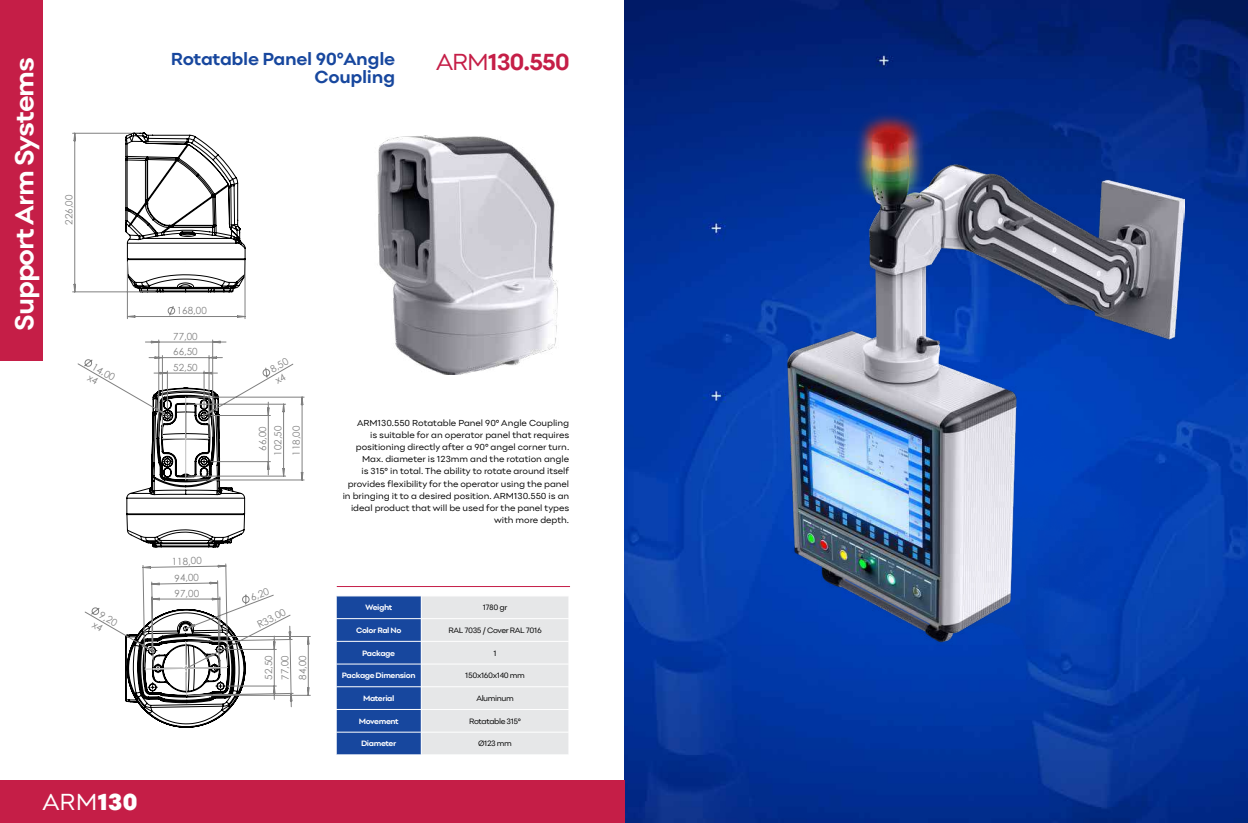
<style>
.page{position:relative;width:1248px;height:823px;background:#fff}
.page>*{position:absolute;margin:0;border:0;box-sizing:border-box;transform-origin:0 0}
.t1{font:700 27px "Point";letter-spacing:-.04em;color:#fff}
.t2{font:700 24px "Point";letter-spacing:-.05em;color:#c51e47}
.t3{font:24px "Point";color:#fff}
.t4{font:700 18px "Point";letter-spacing:-.02em;color:#17479e}
.t5{font:9.8px/11.8px "Century Gothic";color:#808080}
.t6{font:9px/12px "Point";letter-spacing:-.005em;color:#000;text-align:right}
.t7{font:8px "Point";letter-spacing:-.05em;color:#000}
.t8{font:700 8px "Point";letter-spacing:-.05em;color:#fff}
.s1{font-weight:900}
.s2{font-weight:400}
</style>
<div class="page">
<img style="left:624px;top:0;width:623px;height:822px">
<img style="left:377px;top:135px;width:181px;height:239px">
<div style="left:0;top:0;width:43px;height:360px;background:#c51e47"></div>
<div style="left:0;top:780px;width:624px;height:42px;background:#c51e47"></div>
<hr style="left:337px;top:585px;width:233px;height:1px;background:#c51e47">
<svg style="left:336px;top:596px;width:233px;height:158px;background:#9fb0cf"></svg>
<svg style="left:72px;top:132px;width:173px;height:187px"></svg>
<svg style="left:85px;top:563px;width:226px;height:164px"></svg>
<svg style="left:78px;top:339px;width:226px;height:208px"></svg>
<img style="left:780px;top:110px;width:404px;height:538px">
<h1 class="t1" style="left:8px;top:330px;width:275px;rotate:-90deg">Support Arm Systems</h1>
<p class="t5" style="left:63px;top:224px;width:31px;rotate:-90deg">226,00</p>
<p class="t5" style="left:96px;top:360px;width:26px;rotate:30deg">14,00 x4</p>
<p class="t5" style="left:102px;top:607px;width:22px;rotate:30deg">9,20 x4</p>
<h2 class="t3" style="left:43px;top:787px;width:97px">ARM<span class="s1">130</span></h2>
<h3 class="t4" style="left:171px;top:48px;width:226px">Rotatable Panel 90°Angle</h3>
<h2 class="t2" style="left:436px;top:47px;width:135px"><span class="s2">ARM</span>130.550</h2>
<h3 class="t4" style="left:314px;top:66px;width:82px">Coupling</h3>
<p class="t5" style="left:177px;top:304px;width:31px">168,00</p>
<p class="t5" style="left:173px;top:330px;width:26px">77,00</p>
<p class="t5" style="left:173px;top:345px;width:26px">66,50</p>
<p class="t5" style="left:173px;top:361px;width:26px">52,50</p>
<p class="t5" style="left:172px;top:555px;width:31px;rotate:-1deg">118,00</p>
<p class="t5" style="left:174px;top:571px;width:26px;rotate:-1deg">94,00</p>
<p class="t5" style="left:175px;top:587px;width:26px">97,00</p>
<p class="t5" style="left:267px;top:365px;width:22px;rotate:-30deg">8,50 x4</p>
<p class="t5" style="left:255px;top:455px;width:31px;line-height:15.3px;text-align:center;rotate:-90deg">66,00<br>102,50</p>
<p class="t5" style="left:290px;top:455px;width:31px;rotate:-90deg">118,00</p>
<p class="t5" style="left:249px;top:591px;width:21px;rotate:-21deg">6,20</p>
<p class="t5" style="left:255px;top:619px;width:32px;rotate:-27deg">R33,00</p>
<p class="t5" style="left:262px;top:679px;width:26px;rotate:-90deg">52,50</p>
<p class="t5" style="left:296px;top:679px;width:26px;rotate:-90deg">84,00</p>
<p class="t5" style="left:279px;top:679px;width:26px;rotate:-91deg">770, 0</p>
<p class="t6" style="left:343px;top:417px;width:228px">ARM130.550 Rotatable Panel 90° Angle Coupling<br>is suitable for an operator panel that requires positioning directly after a 90° angel corner turn.<br>Max. diameter is 123mm and the rotation angle<br>is 315° in total. The ability to rotate around itself provides flexibility for the operator using the panel in bringing it to a desired position. ARM130.550 is an ideal product that will be used for the panel types with more depth.</p>
<p class="t8" style="left:365px;top:602px;width:29px">Weight</p>
<p class="t7" style="left:482px;top:602px;width:26px">1780 gr</p>
<p class="t8" style="left:356px;top:625px;width:47px">Color Ral No</p>
<p class="t7" style="left:448px;top:625px;width:95px">RAL 7035 / Cover RAL 7016</p>
<p class="t8" style="left:362px;top:647px;width:34px">Package</p>
<p class="t7" style="left:493px;top:647px;width:5px">1</p>
<p class="t8" style="left:342px;top:670px;width:75px">Package Dimension</p>
<p class="t7" style="left:465px;top:670px;width:61px">150x160x140 mm</p>
<p class="t8" style="left:363px;top:693px;width:33px">Material</p>
<p class="t7" style="left:476px;top:693px;width:39px">Aluminum</p>
<p class="t8" style="left:359px;top:715px;width:42px">Movement</p>
<p class="t7" style="left:469px;top:715px;width:53px">Rotatable 315°</p>
<p class="t8" style="left:361px;top:738px;width:37px">Diameter</p>
<p class="t7" style="left:478px;top:738px;width:35px">Ø123 mm</p>
</div>
